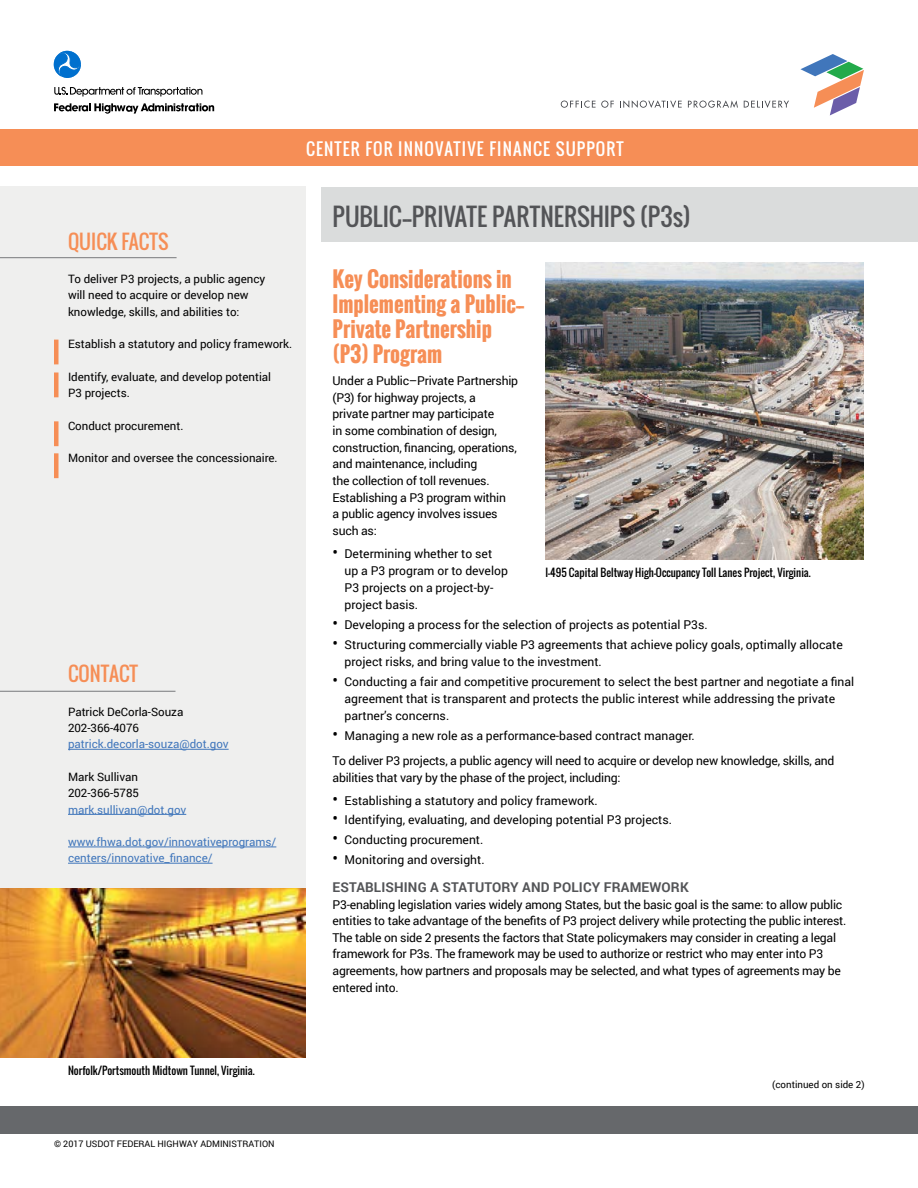
<style>
.page{position:relative;width:918px;height:1188px;background:#fff}
.page>*{position:absolute;margin:0;border:0;box-sizing:border-box;transform-origin:0 0}
.t1{font:24px "Oswald";letter-spacing:.005em;color:#535457}
.t2{font:700 21px/25.2px "Oswald";color:#f68e56}
.t3{font:19.5px "Oswald";color:#f68e56}
.t4{font:16.5px "Oswald";letter-spacing:.07em;color:#fff}
.t5{font:700 13.5px "Roboto";letter-spacing:.01em;color:#535457}
.t6{font:12.15px/16.6px "Roboto";letter-spacing:-.02em;color:#000}
.t7{font:12.15px/17.2px "Roboto";color:#000}
.t8{font:11.55px/16.2px "Roboto";letter-spacing:-.005em;color:#000}
.t9{font:11.55px/16.2px "Roboto";letter-spacing:-.005em;color:#4076bb}
.t10{font:10.5px "Oswald";color:#000}
.t11{font:9.75px "Roboto";color:#000}
.t12{font:9px "Roboto";color:#000}
.s1{font-size:16.5px}
</style>
<div class="page">
<div style="left:0;top:129px;width:918px;height:36px;background:#f68e56"></div>
<div style="left:0;top:186px;width:306px;height:701px;background:#efefee"></div>
<div style="left:322px;top:187px;width:596px;height:54px;background:#dadcdc"></div>
<div style="left:0;top:1106px;width:918px;height:28px;background:#66686b"></div>
<svg style="left:800px;top:54px;width:64px;height:61px"></svg>
<svg style="left:561px;top:101px;width:53px;height:7px"></svg>
<svg style="left:620px;top:100px;width:62px;height:8px"></svg>
<svg style="left:688px;top:100px;width:50px;height:8px"></svg>
<svg style="left:744px;top:101px;width:45px;height:7px"></svg>
<hr style="left:54px;top:340px;width:4px;height:24px;background:#f68e56">
<hr style="left:54px;top:421px;width:4px;height:25px;background:#f68e56">
<hr style="left:54px;top:453px;width:4px;height:25px;background:#f68e56">
<hr style="left:68px;top:749px;width:161px;height:1px;background:#4076bb">
<hr style="left:68px;top:814px;width:118px;height:1px;background:#4076bb">
<hr style="left:68px;top:847px;width:208px;height:1px;background:#4076bb">
<hr style="left:68px;top:863px;width:145px;height:1px;background:#4076bb">
<img style="left:546px;top:262px;width:318px;height:297px">
<svg style="left:54px;top:87px;width:148px;height:9px"></svg>
<svg style="left:54px;top:103px;width:160px;height:11px"></svg>
<svg style="left:54px;top:51px;width:27px;height:27px"></svg>
<hr style="left:54px;top:373px;width:4px;height:24px;background:#f68e56">
<hr style="left:0;top:257px;width:177px;height:1px;background:#77787b">
<hr style="left:0;top:691px;width:176px;height:1px;background:#77787b">
<img style="left:0;top:888px;width:306px;height:169px">
<h3 class="t4" style="left:306px;top:136px;width:319px">CENTER FOR INNOVATIVE FINANCE SUPPORT</h3>
<h3 class="t3" style="left:68px;top:227px;width:102px">QUICK FACTS</h3>
<p class="t8" style="left:68px;top:270px;width:199px">To deliver P3 projects, a public agency will need to acquire or develop new knowledge, skills, and abilities to:</p>
<p class="t8" style="left:68px;top:336px;width:226px">Establish a statutory and policy framework.</p>
<p class="t8" style="left:68px;top:368px;width:205px">Identify, evaluate, and develop potential<br>P3 projects.</p>
<p class="t8" style="left:68px;top:417px;width:117px">Conduct procurement.</p>
<p class="t8" style="left:68px;top:449px;width:211px">Monitor and oversee the concessionaire.</p>
<h3 class="t3" style="left:68px;top:659px;width:72px">CONTACT</h3>
<p class="t8" style="left:68px;top:703px;width:117px">Patrick DeCorla-Souza<br>202-366-4076</p>
<p class="t9" style="left:68px;top:736px;width:162px">patrick.decorla-souza@dot.gov</p>
<p class="t8" style="left:68px;top:768px;width:73px">Mark Sullivan<br>202-366-5785</p>
<p class="t9" style="left:68px;top:801px;width:120px">mark.sullivan@dot.gov</p>
<p class="t9" style="left:68px;top:833px;width:210px">www.fhwa.dot.gov/innovativeprograms/ centers/innovative_finance/</p>
<h1 class="t1" style="left:333px;top:199px;width:360px">PUBLIC–-PRIVATE PARTNERSHIPS (P3s)</h1>
<h2 class="t2" style="left:333px;top:266px;width:193px">Key Considerations in<br>Implementing a Public-–<br>Private Partnership (P3) Program</h2>
<p class="t6" style="left:333px;top:372px;width:187px">Under a Public–Private Partnership (P3) for highway projects, a<br>private partner may participate<br>in some combination of design, construction, financing, operations, and maintenance, including<br>the collection of toll revenues.<br>Establishing a P3 program within<br>a public agency involves issues such as:</p>
<p class="t7" style="left:345px;top:544px;width:165px;text-indent:-12px"><span class="s1">•</span> Determining whether to set up a P3 program or to develop<br>P3 projects on a project-by&shy;project basis.</p>
<p class="t7" style="left:333px;top:616px;width:377px"><span class="s1">•</span> Developing a process for the selection of projects as potential P3s.</p>
<p class="t7" style="left:345px;top:635px;width:500px;text-indent:-12px"><span class="s1">•</span> Structuring commercially viable P3 agreements that achieve policy goals, optimally allocate project risks, and bring value to the investment.</p>
<p class="t7" style="left:345px;top:672px;width:511px;text-indent:-12px"><span class="s1">•</span> Conducting a fair and competitive procurement to select the best partner and negotiate a final agreement that is transparent and protects the public interest while addressing the private partner’s concerns.</p>
<p class="t6" style="left:333px;top:722px;width:503px;line-height:25.8px"><span class="s1">•</span> Managing a new role as a performance-based contract manager.<br>To deliver P3 projects, a public agency will need to acquire or develop new knowledge, skills, and</p>
<p class="t6" style="left:333px;top:769px;width:289px">abilities that vary by the phase of the project, including:</p>
<p class="t7" style="left:333px;top:791px;width:267px"><span class="s1">•</span> Establishing a statutory and policy framework.</p>
<p class="t7" style="left:333px;top:811px;width:341px"><span class="s1">•</span> Identifying, evaluating, and developing potential P3 projects.</p>
<p class="t7" style="left:333px;top:831px;width:152px"><span class="s1">•</span> Conducting procurement.</p>
<p class="t7" style="left:333px;top:850px;width:154px"><span class="s1">•</span> Monitoring and oversight.</p>
<p class="t5" style="left:333px;top:878px;width:358px">ESTABLISHING A STATUTORY AND POLICY FRAMEWORK</p>
<p class="t6" style="left:333px;top:895px;width:515px">P3-enabling legislation varies widely among States, but the basic goal is the same: to allow public entities to take advantage of the benefits of P3 project delivery while protecting the public interest.<br>The table on side 2 presents the factors that State policymakers may consider in creating a legal framework for P3s. The framework may be used to authorize or restrict who may enter into P3 agreements, how partners and proposals may be selected, and what types of agreements may be entered into.</p>
<p class="t10" style="left:546px;top:564px;width:267px">I-495 Capital Beltway High-Occupancy Toll Lanes Project, Virginia.</p>
<p class="t10" style="left:68px;top:1063px;width:188px">Norfolk/Portsmouth Midtown Tunnel, Virginia.</p>
<p class="t12" style="left:54px;top:1137px;width:222px">© 2017 USDOT FEDERAL HIGHWAY ADMINISTRATION</p>
<p class="t11" style="left:772px;top:1078px;width:94px">(continued on side 2)</p>
</div>
